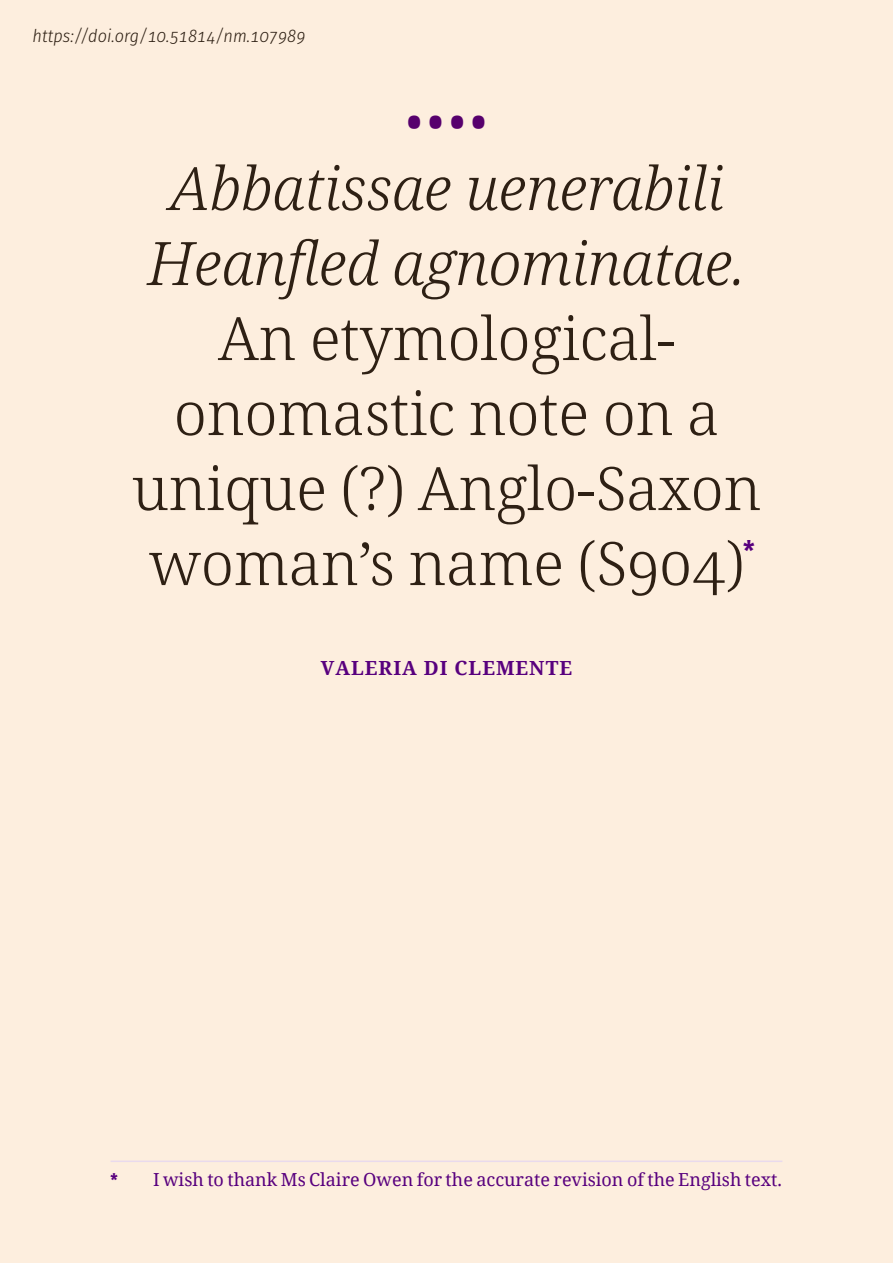
<style>
.page{position:relative;width:893px;height:1263px;background:#fdeede}
.page>*{position:absolute;margin:0;border:0;box-sizing:border-box;transform-origin:0 0}
.t1{font:300 60px/75px "Noto Serif";letter-spacing:-.005em;color:#2e2014;text-align:center}
.t2{font:italic 300 60px/75px "Noto Serif";letter-spacing:-.005em;color:#2e2014;text-align:center}
.t3{font:45px "Noto Serif";color:#58007e}
.t4{font:600 28.05px "Fira Sans Condensed";color:#58007e}
.t5{font:700 19.5px "Noto Serif";letter-spacing:.05em;color:#58007e}
.t6{font:18px "Noto Serif";color:#58007e}
.t7{font:italic 300 18px "Fira Sans Condensed";letter-spacing:.005em;color:#2e2014}
.s1{font-family:"Fira Sans Condensed";font-weight:700;font-size:17.55px}
</style>
<div class="page">
<hr style="left:111px;top:1160px;width:671px;height:2px;background:#e9daed">
<p class="t7" style="left:33px;top:23px;width:274px">https://doi.org/10.51814/nm.107989</p>
<p class="t3" style="left:406px;top:90px;width:82px">••••</p>
<p class="t2" style="left:147px;top:153px;width:600px">Abbatissae uenerabili<br>Heanfled agnominatae.</p>
<p class="t1" style="left:132px;top:303px;width:631px">An etymological&shy;onomastic note on a unique (?) Anglo-Saxon woman’s name (S904)</p>
<p class="t4" style="left:743px;top:528px;width:13px">*</p>
<p class="t5" style="left:321px;top:654px;width:253px">VALERIA DI CLEMENTE</p>
<p class="t6" style="left:111px;top:1167px;width:673px"><span class="s1">*</span> I wish to thank Ms Claire Owen for the accurate revision of the English text.</p>
</div>
